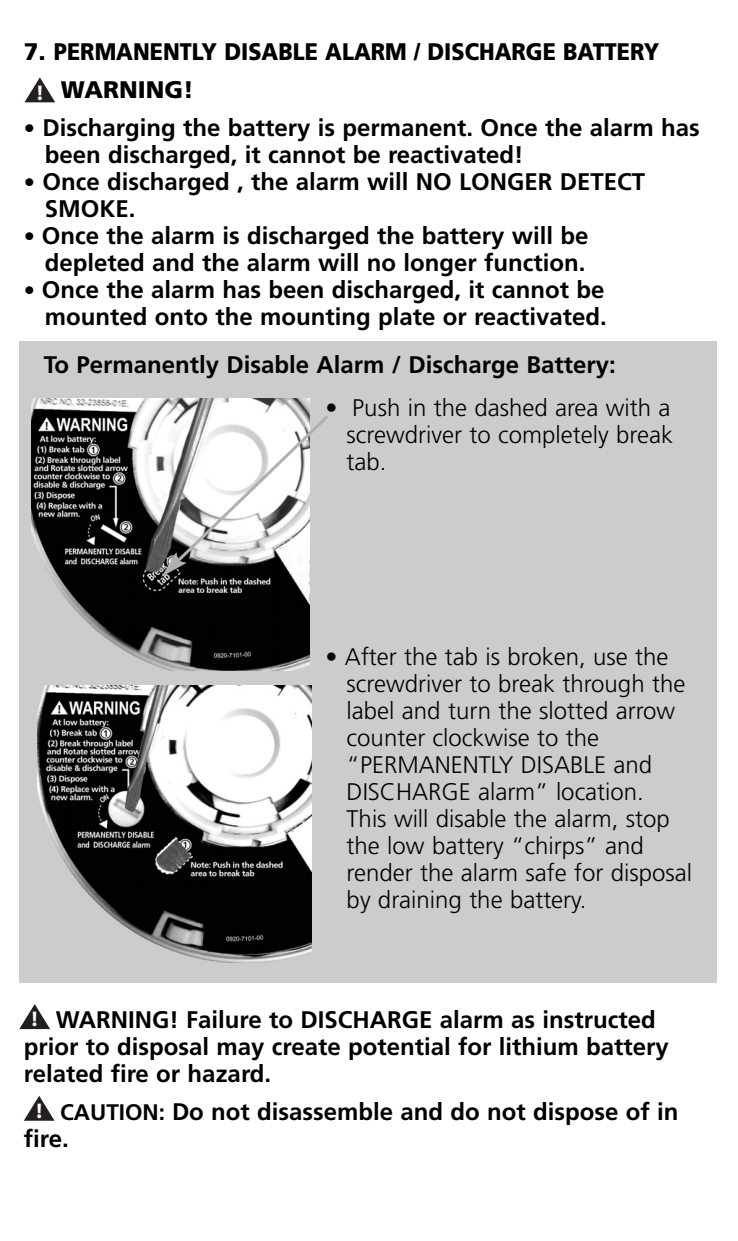
<style>
.page{position:relative;width:738px;height:1241px;background:#fff}
.page>*{position:absolute;margin:0;border:0;box-sizing:border-box;transform-origin:0 0}
.t1{font:700 24px/27px "Frutiger";color:#000}
.t2{font:300 24px/27px "Frutiger";color:#000;text-align:justify}
.t3{font:900 24px/37.8px "Frutiger";color:#000}
.t4{font:700 21.3px "Myriad";color:#fff}
.s1{font-weight:300;font-size:22.5px}
.s2{font-size:22.5px}
</style>
<div class="page">
<div style="left:19px;top:341px;width:698px;height:642px;background:#ccc"></div>
<img style="left:31px;top:398px;width:278px;height:272px">
<svg style="left:24px;top:1096px;width:31px;height:25px"></svg>
<svg style="left:24px;top:77px;width:31px;height:25px"></svg>
<svg style="left:19px;top:1004px;width:31px;height:25px"></svg>
<svg style="left:162px;top:412px;width:166px;height:165px"></svg>
<img style="left:38px;top:686px;width:274px;height:276px">
<p class="t3" style="left:61px;top:35px;width:600px;text-indent:-37px">7. PERMANENTLY DISABLE ALARM / DISCHARGE BATTERY<br>WARNING!</p>
<p class="t1" style="left:45px;top:116px;width:656px;text-indent:-21px"><span class="s1">•</span> Discharging the battery is permanent. Once the alarm has been discharged, it cannot be reactivated!</p>
<p class="t1" style="left:45px;top:170px;width:602px;text-indent:-21px"><span class="s2">•</span> Once discharged , the alarm will NO LONGER DETECT<br>SMOKE.</p>
<p class="t1" style="left:24px;top:224px;width:566px;text-align:right"><span class="s2">•</span> Once the alarm is discharged the battery will be depleted and the alarm will no longer function.</p>
<p class="t1" style="left:24px;top:278px;width:585px;text-align:right"><span class="s2">•</span> Once the alarm has been discharged, it cannot be mounted onto the mounting plate or reactivated.</p>
<p class="t4" style="left:37px;top:82px;width:7px">!</p>
<p class="t1" style="left:44px;top:353px;width:574px">To Permanently Disable Alarm / Discharge Battery:</p>
<p class="t2" style="left:347px;top:396px;width:328px;text-indent:-21px">• Push in the dashed area with a screwdriver to completely break tab.</p>
<p class="t2" style="left:347px;top:645px;width:347px;text-align:left;text-indent:-21px">• After the tab is broken, use the screwdriver to break through the label and turn the slotted arrow counter clockwise to the “PERMANENTLY DISABLE and<br>DISCHARGE alarm” location.<br>This will disable the alarm, stop the low battery “chirps” and render the alarm safe for disposal by draining the battery.</p>
<p class="t1" style="left:24px;top:1008px;width:646px;text-indent:32px">WARNING! Failure to DISCHARGE alarm as instructed prior to disposal may create potential for lithium battery related fire or hazard.</p>
<p class="t1" style="left:24px;top:1100px;width:656px;text-indent:36px"><span class="s2">CAUTION:</span> Do not disassemble and do not dispose of in fire.</p>
<p class="t4" style="left:32px;top:1008px;width:7px">!</p>
<p class="t4" style="left:36px;top:1100px;width:7px">!</p>
</div>
